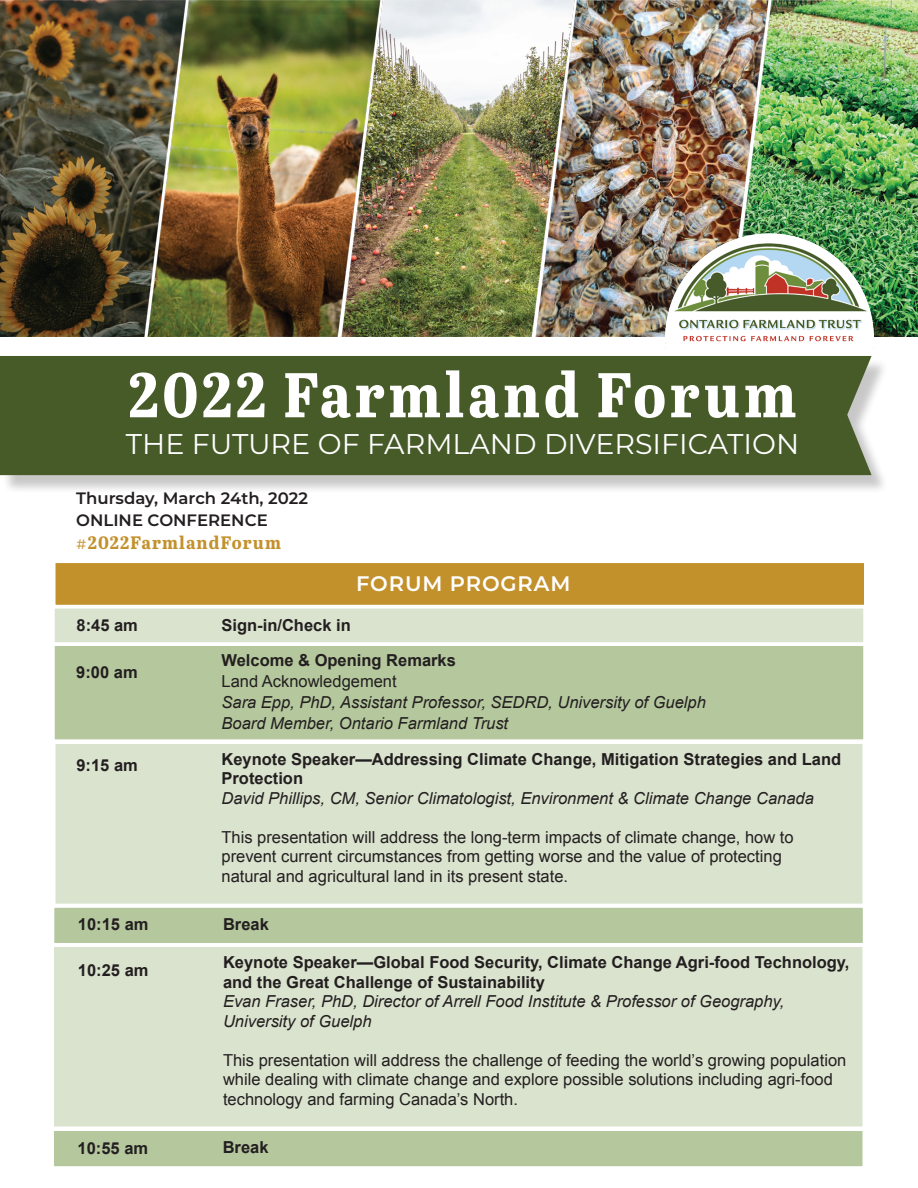
<style>
.page{position:relative;width:918px;height:1188px;background:#fff}
.page>*{position:absolute;margin:0;border:0;box-sizing:border-box;transform-origin:0 0}
.t1{font:700 63px "Abril Titling Semi Cnd";letter-spacing:.06em;color:#fff}
.t2{font:28.5px "Montserrat";color:#fff}
.t3{font:600 21px "Montserrat";letter-spacing:.04em;color:#fff}
.t4{font:700 18px "Abril Titling";letter-spacing:.06em;color:#c3912c}
.t5{font:16.5px/19.5px "Arial";color:#231f20}
.t6{font:700 16.5px/19.5px "Arial";color:#231f20}
.t7{font:italic 16.5px "Arial";color:#231f20}
.t8{font:600 16.5px "Montserrat";color:#231f20}
</style>
<div class="page">
<div style="left:2px;top:358px;width:887px;height:136px;background:#231f20;opacity:.25"></div>
<div style="left:0;top:356px;width:872px;height:119px;background:#475b29"></div>
<img style="left:0;top:0;width:918px;height:337px">
<img style="left:665px;top:233px;width:209px;height:110px">
<div style="left:54px;top:562px;width:812px;height:44px;background:#c3912c;border:2px solid #fff"></div>
<div style="left:53px;top:607px;width:812px;height:37px;background:#dae3ce;border:2px solid #fff"></div>
<div style="left:54px;top:742px;width:810px;height:163px;background:#dae3ce;border:2px solid #fff"></div>
<div style="left:53px;top:644px;width:812px;height:97px;background:#b5c79d;border:2px solid #fff"></div>
<div style="left:53px;top:906px;width:811px;height:38px;background:#b5c79d;border:2px solid #fff"></div>
<div style="left:52px;top:945px;width:812px;height:183px;background:#dae3ce;border:2px solid #fff"></div>
<div style="left:52px;top:1130px;width:812px;height:38px;background:#b5c79d;border:2px solid #fff"></div>
<p class="t1" style="left:129px;top:349px;width:669px">2022 Farmland Forum</p>
<p class="t2" style="left:126px;top:425px;width:675px">THE FUTURE OF FARMLAND DIVERSIFICATION</p>
<p class="t8" style="left:76px;top:486px;width:233px">Thursday, March 24th, 2022</p>
<p class="t8" style="left:76px;top:509px;width:193px">ONLINE CONFERENCE</p>
<p class="t4" style="left:76px;top:529px;width:206px">#2022FarmlandForum</p>
<p class="t3" style="left:356px;top:569px;width:216px">FORUM PROGRAM</p>
<p class="t6" style="left:76px;top:616px;width:63px">8:45 am</p>
<p class="t6" style="left:76px;top:663px;width:63px">9:00 am</p>
<p class="t6" style="left:222px;top:616px;width:131px">Sign-in/Check in</p>
<p class="t6" style="left:222px;top:651px;width:236px">Welcome &amp; Opening Remarks</p>
<p class="t5" style="left:222px;top:672px;width:177px">Land Acknowledgement</p>
<p class="t7" style="left:222px;top:691px;width:486px">Sara Epp, PhD, Assistant Professor, SEDRD, University of Guelph</p>
<p class="t7" style="left:222px;top:712px;width:288px">Board Member, Ontario Farmland Trust</p>
<p class="t6" style="left:76px;top:756px;width:63px">9:15 am</p>
<p class="t6" style="left:222px;top:750px;width:621px">Keynote Speaker—Addressing Climate Change, Mitigation Strategies and Land<br>Protection</p>
<p class="t7" style="left:222px;top:787px;width:594px">David Phillips, CM, Senior Climatologist, Environment &amp; Climate Change Canada</p>
<p class="t5" style="left:222px;top:827px;width:574px">This presentation will address the long-term impacts of climate change, how to</p>
<p class="t5" style="left:222px;top:847px;width:562px">prevent current circumstances from getting worse and the value of protecting</p>
<p class="t5" style="left:222px;top:866px;width:348px">natural and agricultural land in its present state.</p>
<p class="t6" style="left:223px;top:915px;width:47px">Break</p>
<p class="t6" style="left:78px;top:961px;width:72px">10:25 am</p>
<p class="t6" style="left:223px;top:953px;width:628px">Keynote Speaker—Global Food Security, Climate Change Agri-food Technology, and the Great Challenge of Sustainability</p>
<p class="t7" style="left:223px;top:991px;width:563px">Evan Fraser, PhD, Director of Arrell Food Institute &amp; Professor of Geography,</p>
<p class="t7" style="left:223px;top:1010px;width:150px">University of Guelph</p>
<p class="t5" style="left:223px;top:1050px;width:625px">This presentation will address the challenge of feeding the world’s growing population while dealing with climate change and explore possible solutions including agri-food technology and farming Canada’s North.</p>
<p class="t6" style="left:78px;top:1139px;width:72px">10:55 am</p>
<p class="t6" style="left:223px;top:1138px;width:47px">Break</p>
<p class="t6" style="left:78px;top:915px;width:72px">10:15 am</p>
</div>
